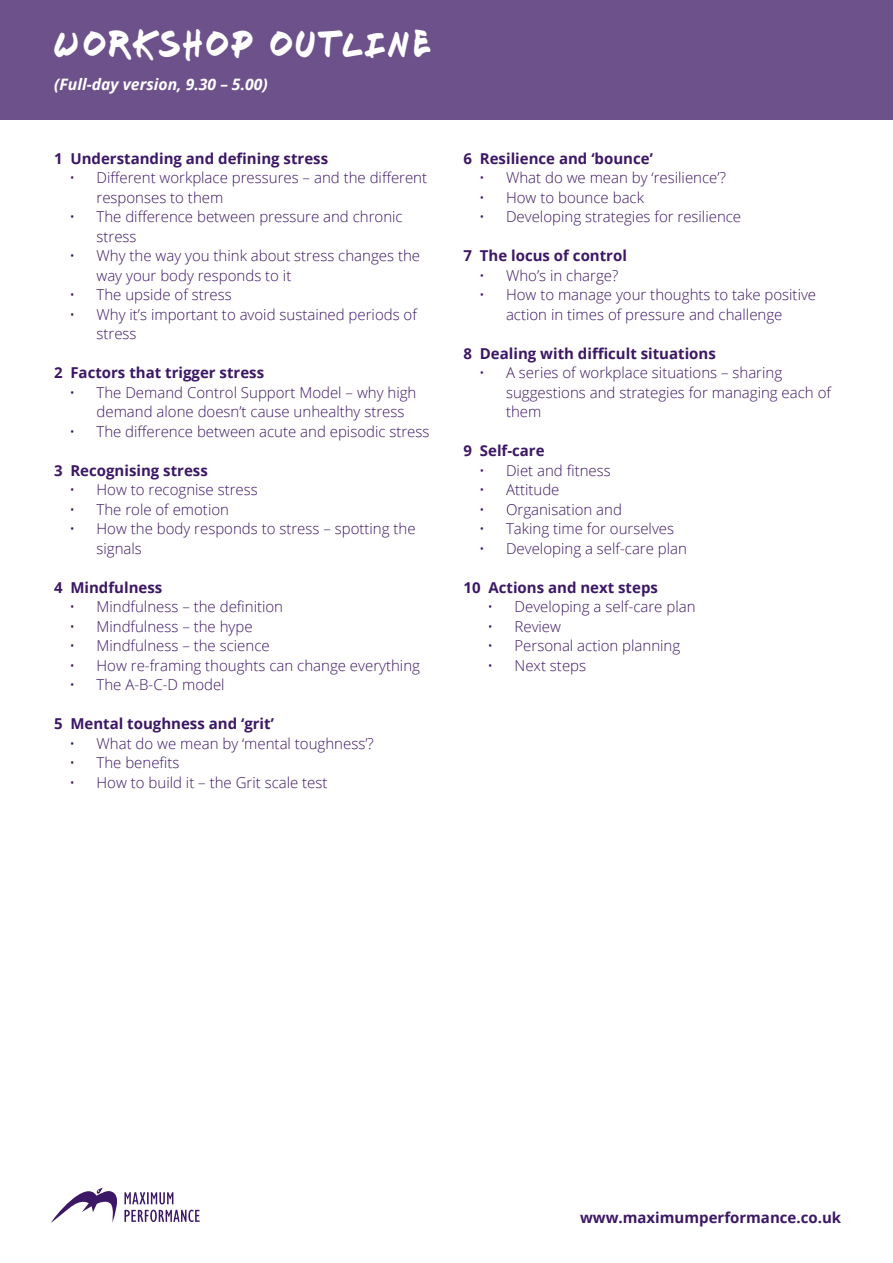
<style>
.page{position:relative;width:893px;height:1263px;background:#fff}
.page>*{position:absolute;margin:0;border:0;box-sizing:border-box;transform-origin:0 0}
.t1{font:37.5px "Fresh Marker";letter-spacing:.185em;color:#fff}
.t2{font:italic 700 15.75px "Open Sans";color:#fff}
.t3{font:300 15px/19.5px "Open Sans";color:#3c1765}
.t4{font:700 15px "Open Sans";color:#3c1765}
</style>
<div class="page">
<svg style="left:124px;top:1192px;width:49px;height:12px"></svg>
<svg style="left:124px;top:1210px;width:76px;height:12px"></svg>
<svg style="left:51px;top:1187px;width:67px;height:36px"></svg>
<div style="left:0;top:0;width:893px;height:119px;background:#6c518b"></div>
<h1 class="t1" style="left:54px;top:28px;width:377px">WORKSHOP OUTLINE</h1>
<p class="t2" style="left:54px;top:74px;width:215px">(Full-day version, 9.30 – 5.00)</p>
<p class="t4" style="left:54px;top:148px;width:276px">1 Understanding and defining stress</p>
<p class="t3" style="left:97px;top:168px;width:332px;text-indent:-27px">• Different workplace pressures – and the different responses to them</p>
<p class="t3" style="left:97px;top:207px;width:308px;text-indent:-27px">• The difference between pressure and chronic stress</p>
<p class="t3" style="left:97px;top:246px;width:325px;text-indent:-27px">• Why the way you think about stress changes the way your body responds to it</p>
<p class="t3" style="left:70px;top:285px;width:164px">• The upside of stress</p>
<p class="t3" style="left:97px;top:304px;width:322px;text-indent:-27px">• Why it’s important to avoid sustained periods of stress</p>
<p class="t4" style="left:54px;top:362px;width:212px">2 Factors that trigger stress</p>
<p class="t3" style="left:97px;top:382px;width:321px;text-indent:-27px">• The Demand Control Support Model – why high demand alone doesn’t cause unhealthy stress</p>
<p class="t3" style="left:70px;top:421px;width:361px">• The difference between acute and episodic stress</p>
<p class="t4" style="left:54px;top:460px;width:155px">3 Recognising stress</p>
<p class="t3" style="left:70px;top:480px;width:190px">• How to recognise stress</p>
<p class="t3" style="left:70px;top:499px;width:161px">• The role of emotion</p>
<p class="t3" style="left:97px;top:519px;width:321px;text-indent:-27px">• How the body responds to stress – spotting the signals</p>
<p class="t4" style="left:54px;top:577px;width:110px">4 Mindfulness</p>
<p class="t3" style="left:70px;top:597px;width:215px">• Mindfulness – the definition</p>
<p class="t3" style="left:70px;top:616px;width:185px">• Mindfulness – the hype</p>
<p class="t3" style="left:70px;top:636px;width:202px">• Mindfulness – the science</p>
<p class="t3" style="left:70px;top:655px;width:352px">• How re-framing thoughts can change everything</p>
<p class="t3" style="left:70px;top:675px;width:157px">• The A-B-C-D model</p>
<p class="t4" style="left:54px;top:713px;width:221px">5 Mental toughness and ‘grit’</p>
<p class="t3" style="left:70px;top:733px;width:306px">• What do we mean by ‘mental toughness’?</p>
<p class="t3" style="left:70px;top:753px;width:111px">• The benefits</p>
<p class="t3" style="left:70px;top:772px;width:260px">• How to build it – the Grit scale test</p>
<p class="t4" style="left:463px;top:148px;width:191px">6 Resilience and ‘bounce’</p>
<p class="t3" style="left:479px;top:168px;width:248px">• What do we mean by ‘resilience’?</p>
<p class="t3" style="left:479px;top:187px;width:166px">• How to bounce back</p>
<p class="t3" style="left:479px;top:207px;width:264px">• Developing strategies for resilience</p>
<p class="t4" style="left:463px;top:245px;width:165px">7 The locus of control</p>
<p class="t3" style="left:479px;top:265px;width:141px">• Who’s in charge?</p>
<p class="t3" style="left:479px;top:285px;width:339px;text-align:center">• How to manage your thoughts to take positive action in times of pressure and challenge</p>
<p class="t4" style="left:463px;top:343px;width:254px">8 Dealing with difficult situations</p>
<p class="t3" style="left:506px;top:363px;width:326px;text-indent:-27px">• A series of workplace situations – sharing suggestions and strategies for managing each of them</p>
<p class="t4" style="left:463px;top:440px;width:83px">9 Self-care</p>
<p class="t3" style="left:479px;top:460px;width:133px">• Diet and fitness</p>
<p class="t3" style="left:479px;top:480px;width:82px">• Attitude</p>
<p class="t3" style="left:479px;top:499px;width:144px">• Organisation and</p>
<p class="t3" style="left:479px;top:519px;width:197px">• Taking time for ourselves</p>
<p class="t3" style="left:479px;top:538px;width:209px">• Developing a self-care plan</p>
<p class="t4" style="left:463px;top:577px;width:196px">10 Actions and next steps</p>
<p class="t3" style="left:488px;top:597px;width:209px">• Developing a self-care plan</p>
<p class="t3" style="left:488px;top:616px;width:75px">• Review</p>
<p class="t3" style="left:488px;top:636px;width:194px">• Personal action planning</p>
<p class="t3" style="left:488px;top:655px;width:100px">• Next steps</p>
<p class="t4" style="left:580px;top:1207px;width:263px">www.maximumperformance.co.uk</p>
</div>
